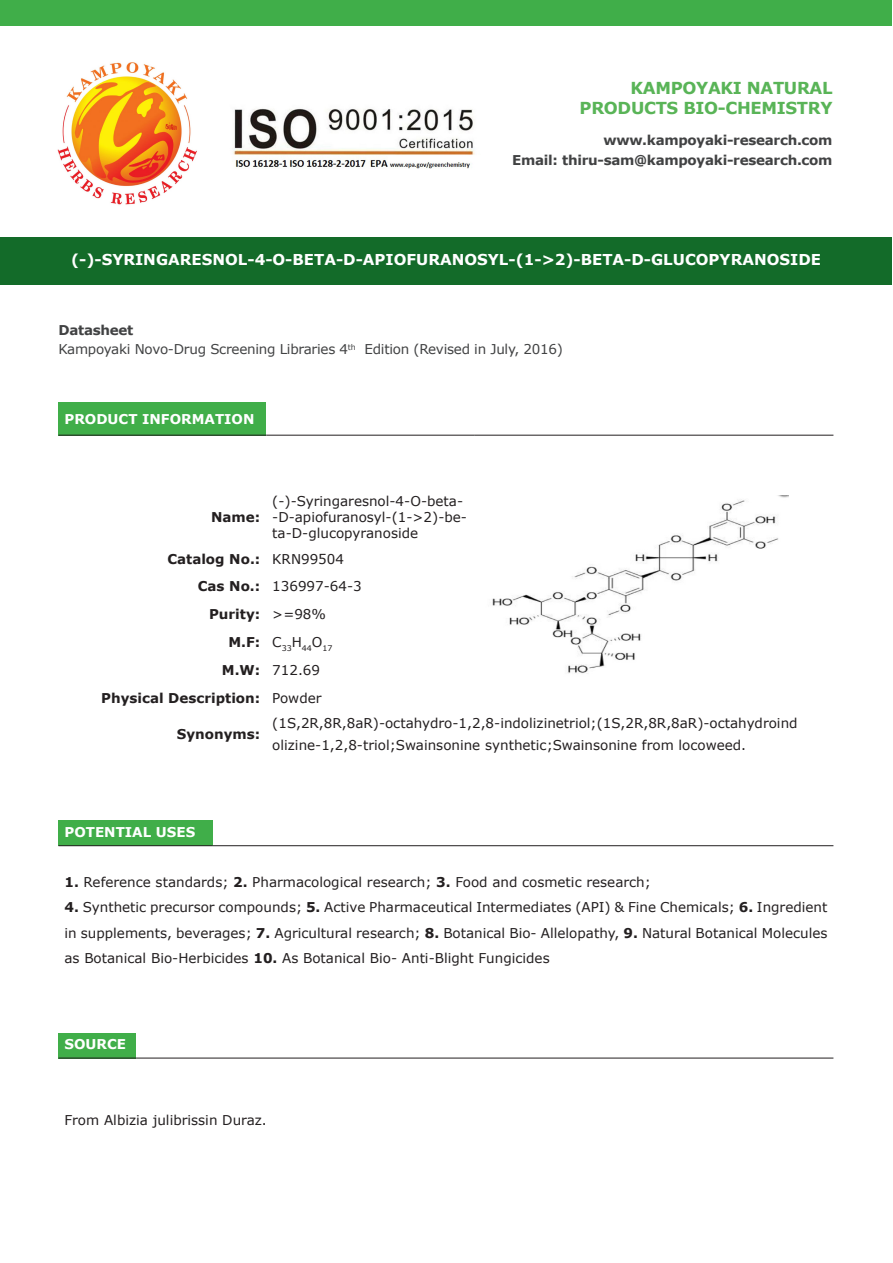
<style>
.page{position:relative;width:893px;height:1263px;background:#fff}
.page>*{position:absolute;margin:0;border:0;box-sizing:border-box;transform-origin:0 0}
.t1{font:700 16.5px "Verdana";letter-spacing:-.02em;color:#59b457}
.t2{font:700 15px "Verdana";color:#fff}
.t3{font:13.5px/16.2px "Verdana";color:#231f20}
.t4{font:700 13.5px "Verdana";letter-spacing:-.02em;color:#414243}
.t5{font:700 13.5px "Verdana";color:#231f20}
.t6{font:13.5px "Verdana";letter-spacing:-.02em;color:#414243}
.t7{font:700 13.5px "Verdana";color:#fff}
.t8{font:7.8px "Verdana";color:#231f20}
.s1{font-weight:700}
</style>
<div class="page">
<img style="left:232px;top:108px;width:243px;height:61px">
<img style="left:57px;top:62px;width:140px;height:143px">
<div style="left:1px;top:0;width:891px;height:26px;background:#40ae49"></div>
<div style="left:1px;top:238px;width:891px;height:47px;background:#136b29"></div>
<div style="left:58px;top:402px;width:208px;height:33px;background:#40ae49"></div>
<hr style="left:58px;top:435px;width:208px;height:1px;background:#231f20">
<hr style="left:266px;top:435px;width:209px;height:1px;background:#231f20">
<hr style="left:475px;top:435px;width:358px;height:1px;background:#231f20">
<img style="left:492px;top:495px;width:296px;height:179px">
<div style="left:58px;top:821px;width:155px;height:25px;background:#40ae49"></div>
<hr style="left:58px;top:845px;width:155px;height:1px;background:#231f20">
<hr style="left:213px;top:845px;width:620px;height:1px;background:#231f20">
<div style="left:58px;top:1033px;width:78px;height:25px;background:#40ae49"></div>
<hr style="left:58px;top:1058px;width:78px;height:1px;background:#231f20">
<hr style="left:136px;top:1058px;width:697px;height:1px;background:#231f20">
<p class="t1" style="left:631px;top:78px;width:203px">KAMPOYAKI NATURAL</p>
<p class="t1" style="left:580px;top:97px;width:254px">PRODUCTS BIO-CHEMISTRY</p>
<p class="t4" style="left:603px;top:132px;width:231px">www.kampoyaki-research.com</p>
<p class="t4" style="left:512px;top:151px;width:322px">Email: thiru-sam@kampoyaki-research.com</p>
<p class="t2" style="left:71px;top:250px;width:751px">(-)-SYRINGARESNOL-4-O-BETA-D-APIOFURANOSYL-(1-&gt;2)-BETA-D-GLUCOPYRANOSIDE</p>
<p class="t4" style="left:58px;top:321px;width:76px">Datasheet</p>
<p class="t6" style="left:58px;top:341px;width:506px">Kampoyaki Novo-Drug Screening Libraries 4<sup>th</sup> Edition (Revised in July, 2016)</p>
<p class="t7" style="left:64px;top:410px;width:192px">PRODUCT INFORMATION</p>
<p class="t5" style="left:211px;top:509px;width:51px">Name:</p>
<p class="t3" style="left:272px;top:493px;width:196px">(-)-Syringaresnol-4-O-beta--D-apiofuranosyl-(1-&gt;2)-be&shy;ta-D-glucopyranoside</p>
<p class="t5" style="left:167px;top:550px;width:94px">Catalog No.:</p>
<p class="t3" style="left:272px;top:551px;width:73px">KRN99504</p>
<p class="t5" style="left:198px;top:578px;width:64px">Cas No.:</p>
<p class="t3" style="left:272px;top:578px;width:91px">136997-64-3</p>
<p class="t5" style="left:209px;top:605px;width:53px">Purity:</p>
<p class="t3" style="left:272px;top:606px;width:55px">&gt;=98%</p>
<p class="t5" style="left:228px;top:633px;width:33px">M.F:</p>
<p class="t8" style="left:272px;top:644px;width:62px"><sup>C</sup>33<sup>H</sup>44<sup>O</sup>17</p>
<p class="t5" style="left:222px;top:661px;width:40px">M.W:</p>
<p class="t3" style="left:272px;top:662px;width:49px">712.69</p>
<p class="t5" style="left:101px;top:689px;width:161px">Physical Description:</p>
<p class="t3" style="left:272px;top:690px;width:51px">Powder</p>
<p class="t5" style="left:177px;top:725px;width:85px">Synonyms:</p>
<p class="t3" style="left:272px;top:712px;width:527px;line-height:22.2px">(1S,2R,8R,8aR)-octahydro-1,2,8-indolizinetriol;(1S,2R,8R,8aR)-octahydroind olizine-1,2,8-triol;Swainsonine synthetic;Swainsonine from locoweed.</p>
<p class="t7" style="left:64px;top:823px;width:132px">POTENTIAL USES</p>
<p class="t3" style="left:64px;top:874px;width:588px"><span class="s1">1.</span> Reference standards; <span class="s1">2.</span> Pharmacological research; <span class="s1">3.</span> Food and cosmetic research;</p>
<p class="t3" style="left:64px;top:895px;width:764px;line-height:25.2px;text-align:justify"><span class="s1">4.</span> Synthetic precursor compounds; <span class="s1">5.</span> Active Pharmaceutical Intermediates (API) &amp; Fine Chemicals; <span class="s1">6.</span> Ingredient in supplements, beverages; <span class="s1">7.</span> Agricultural research; <span class="s1">8.</span> Botanical Bio- Allelopathy, <span class="s1">9.</span> Natural Botanical Molecules as Botanical Bio-Herbicides <span class="s1">10.</span> As Botanical Bio- Anti-Blight Fungicides</p>
<p class="t7" style="left:64px;top:1035px;width:63px">SOURCE</p>
<p class="t3" style="left:64px;top:1112px;width:204px">From Albizia julibrissin Duraz.</p>
</div>
